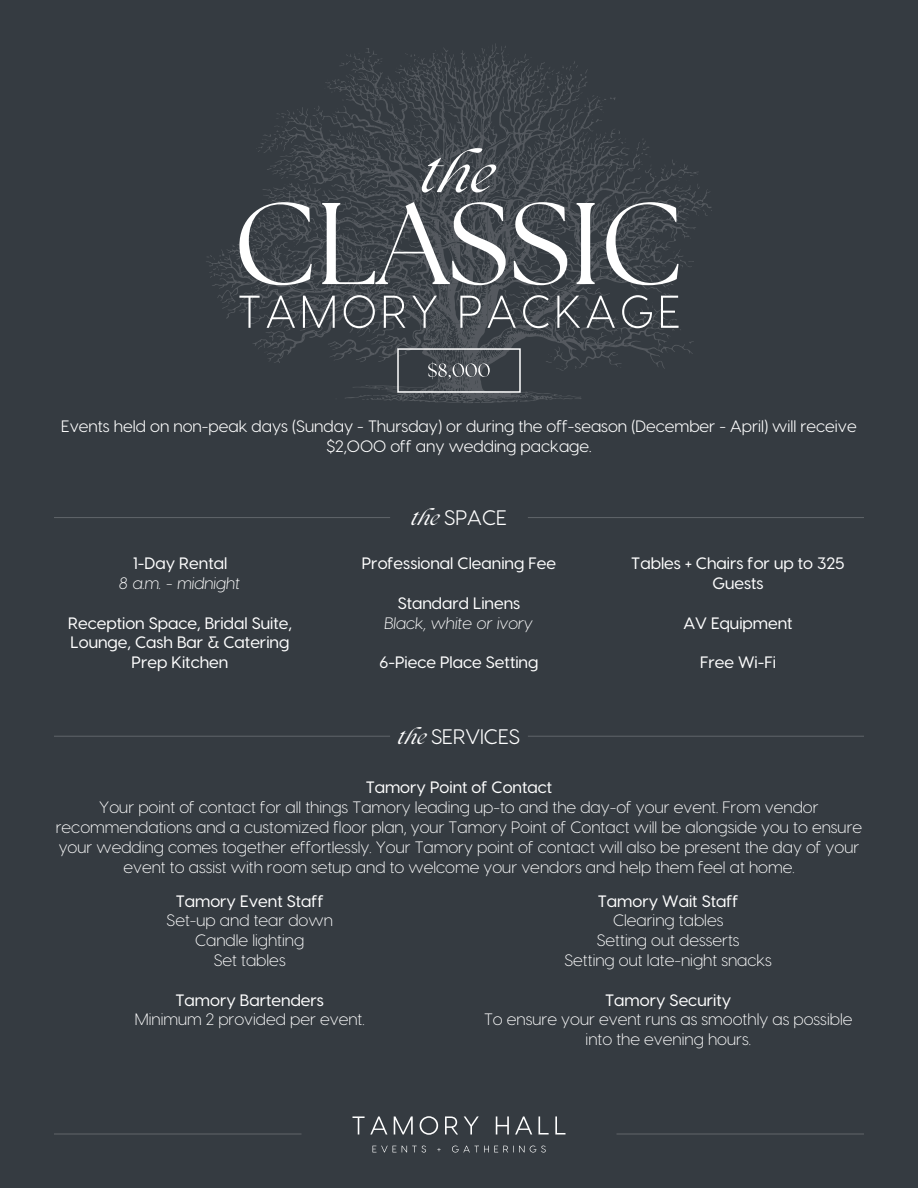
<style>
.page{position:relative;width:918px;height:1188px;background:#353b41}
.page>*{position:absolute;margin:0;border:0;box-sizing:border-box;transform-origin:0 0}
.t1{font:21px "Visby";color:#fff}
.t2{font:300 16.5px/19.8px "Visby";color:#fff;text-align:center}
.t3{font:500 16.5px/19.8px "Visby";color:#fff;text-align:center}
.t4{font:16.5px/19.8px "Visby";color:#fff;text-align:center}
.t5{font:italic 300 16.5px "Visby";color:#fff}
.s1{font-family:"The Seasons";font-style:italic}
</style>
<div class="page">
<hr style="left:54px;top:517px;width:336px;height:1px;background:#fff">
<hr style="left:54px;top:1134px;width:248px;height:1px;background:#fff">
<svg style="left:352px;top:1116px;width:214px;height:19px"></svg>
<svg style="left:373px;top:1146px;width:173px;height:7px"></svg>
<hr style="left:616px;top:1134px;width:248px;height:1px;background:#fff">
<hr style="left:528px;top:517px;width:336px;height:1px;background:#fff">
<hr style="left:54px;top:736px;width:336px;height:1px;background:#fff">
<hr style="left:528px;top:736px;width:336px;height:1px;background:#fff">
<svg style="left:206px;top:44px;width:506px;height:359px"></svg>
<div style="left:397px;top:348px;width:124px;height:45px;border:2px solid #fff"></div>
<p class="t4" style="left:61px;top:414px;width:797px">Events held on non-peak days (Sunday - Thursday) or during the off-season (December - April) will receive $2,000 off any wedding package.</p>
<p class="t3" style="left:133px;top:552px;width:96px">1-Day Rental</p>
<p class="t5" style="left:120px;top:570px;width:122px">8 a.m. - midnight</p>
<p class="t3" style="left:68px;top:611px;width:225px">Reception Space, Bridal Suite,<br>Lounge, Cash Bar &amp; Catering<br>Prep Kitchen</p>
<p class="t1" style="left:411px;top:501px;width:97px"><span class="s1">the</span> SPACE</p>
<p class="t3" style="left:362px;top:552px;width:196px">Professional Cleaning Fee</p>
<p class="t3" style="left:398px;top:591px;width:124px">Standard Linens</p>
<p class="t5" style="left:385px;top:610px;width:150px">Black, white or ivory</p>
<p class="t3" style="left:380px;top:651px;width:160px">6-Piece Place Setting</p>
<p class="t1" style="left:398px;top:720px;width:124px"><span class="s1">the</span> SERVICES</p>
<p class="t3" style="left:631px;top:552px;width:215px">Tables + Chairs for up to 325<br>Guests</p>
<p class="t3" style="left:683px;top:611px;width:111px">AV Equipment</p>
<p class="t3" style="left:700px;top:651px;width:77px">Free Wi-Fi</p>
<p class="t3" style="left:366px;top:776px;width:188px">Tamory Point of Contact</p>
<p class="t2" style="left:56px;top:796px;width:808px">Your point of contact for all things Tamory leading up-to and the day-of your event. From vendor recommendations and a customized floor plan, your Tamory Point of Contact will be alongside you to ensure your wedding comes together effortlessly. Your Tamory point of contact will also be present the day of your event to assist with room setup and to welcome your vendors and help them feel at home.</p>
<p class="t3" style="left:176px;top:889px;width:150px">Tamory Event Staff</p>
<p class="t2" style="left:167px;top:909px;width:168px">Set-up and tear down</p>
<p class="t2" style="left:195px;top:929px;width:111px">Candle lighting</p>
<p class="t2" style="left:214px;top:948px;width:73px">Set tables</p>
<p class="t3" style="left:175px;top:988px;width:150px">Tamory Bartenders</p>
<p class="t2" style="left:135px;top:1008px;width:231px">Minimum 2 provided per event.</p>
<p class="t3" style="left:598px;top:889px;width:142px">Tamory Wait Staff</p>
<p class="t2" style="left:613px;top:909px;width:112px">Clearing tables</p>
<p class="t2" style="left:597px;top:929px;width:144px">Setting out desserts</p>
<p class="t2" style="left:565px;top:948px;width:209px">Setting out late-night snacks</p>
<p class="t3" style="left:605px;top:988px;width:128px">Tamory Security</p>
<p class="t2" style="left:484px;top:1008px;width:370px">To ensure your event runs as smoothly as possible into the evening hours.</p>
</div>
